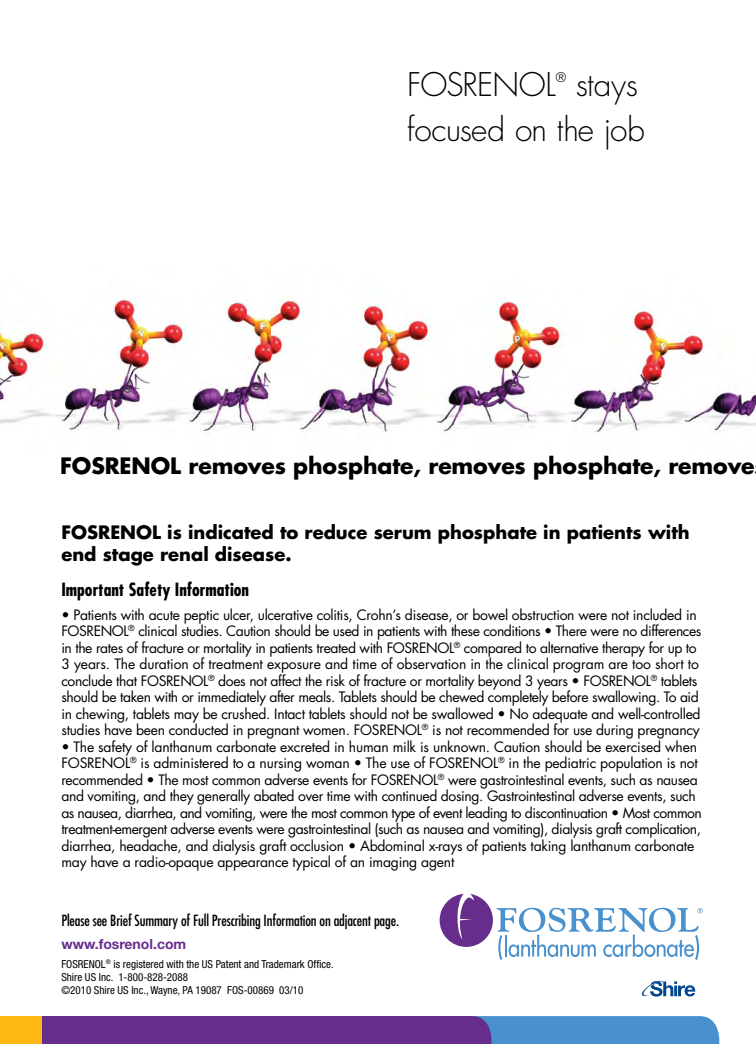
<style>
.page{position:relative;width:756px;height:1044px;background:#fff}
.page>*{position:absolute;margin:0;border:0;box-sizing:border-box;transform-origin:0 0}
.t1{font:300 31.7px/44.4px "Futura";letter-spacing:-.02em;color:#000;text-align:right}
.t2{font:700 22px "Futura";letter-spacing:-.005em;color:#000}
.t3{font:700 18px/22px "Futura";color:#000}
.t4{font:700 condensed 17.8px "Futura";color:#000}
.t5{font:condensed 15px "Futura";letter-spacing:-.01em;color:#000}
.t6{font:14px/16.5px "Futura";letter-spacing:-.025em;color:#000}
.t7{font:700 14px "Helvetica Neue";color:#662d8d}
.t8{font:300 13px "Futura";color:#000}
.t9{font:condensed 11px/13px "Helvetica Neue";color:#000}
</style>
<div class="page">
<img style="left:0;top:296px;width:756px;height:138px">
<svg style="left:642px;top:981px;width:53px;height:16px"></svg>
<svg style="left:440px;top:894px;width:263px;height:66px"></svg>
<svg style="left:42px;top:1016px;width:677px;height:28px;background:#5d4fa3"></svg>
<div style="left:0;top:1016px;width:42px;height:28px;background:#fdb813"></div>
<h1 class="t1" style="left:407px;top:63px;width:150px">FOSRENOL</h1>
<p class="t8" style="left:556px;top:70px;width:12px">®</p>
<h1 class="t1" style="left:407px;top:63px;width:239px">stays<br>focused on the job</h1>
<h2 class="t2" style="left:60px;top:451px;width:696px">FOSRENOL removes phosphate, removes phosphate, remove</h2>
<p class="t3" style="left:61px;top:521px;width:630px">FOSRENOL is indicated to reduce serum phosphate in patients with end stage renal disease.</p>
<p class="t4" style="left:61px;top:578px;width:189px">Important Safety Information</p>
<p class="t6" style="left:61px;top:606px;width:642px">• Patients with acute peptic ulcer, ulcerative colitis, Crohn’s disease, or bowel obstruction were not included in FOSRENOL<sup>®</sup> clinical studies. Caution should be used in patients with these conditions • There were no differences in the rates of fracture or mortality in patients treated with FOSRENOL<sup>®</sup> compared to alternative therapy for up to 3 years. The duration of treatment exposure and time of observation in the clinical program are too short to conclude that FOSRENOL<sup>®</sup> does not affect the risk of fracture or mortality beyond 3 years • FOSRENOL<sup>®</sup> tablets should be taken with or immediately after meals. Tablets should be chewed completely before swallowing. To aid in chewing, tablets may be crushed. Intact tablets should not be swallowed • No adequate and well-controlled studies have been conducted in pregnant women. FOSRENOL<sup>®</sup> is not recommended for use during pregnancy</p>
<p class="t6" style="left:61px;top:738px;width:642px">• The safety of lanthanum carbonate excreted in human milk is unknown. Caution should be exercised when FOSRENOL<sup>®</sup> is administered to a nursing woman • The use of FOSRENOL<sup>®</sup> in the pediatric population is not recommended • The most common adverse events for FOSRENOL<sup>®</sup> were gastrointestinal events, such as nausea and vomiting, and they generally abated over time with continued dosing. Gastrointestinal adverse events, such as nausea, diarrhea, and vomiting, were the most common type of event leading to discontinuation • Most common treatment-emergent adverse events were gastrointestinal (such as nausea and vomiting), dialysis graft complication, diarrhea, headache, and dialysis graft occlusion • Abdominal x-rays of patients taking lanthanum carbonate may have a radio-opaque appearance typical of an imaging agent</p>
<p class="t5" style="left:61px;top:911px;width:339px">Please see Brief Summary of Full Prescribing Information on adjacent page.</p>
<p class="t7" style="left:61px;top:935px;width:126px">www.fosrenol.com</p>
<p class="t9" style="left:61px;top:957px;width:274px">FOSRENOL<sup>®</sup> is registered with the US Patent and Trademark Office.<br>Shire US Inc. 1-800-828-2088<br>©2010 Shire US Inc., Wayne, PA 19087 FOS-00869 03/10</p>
</div>
